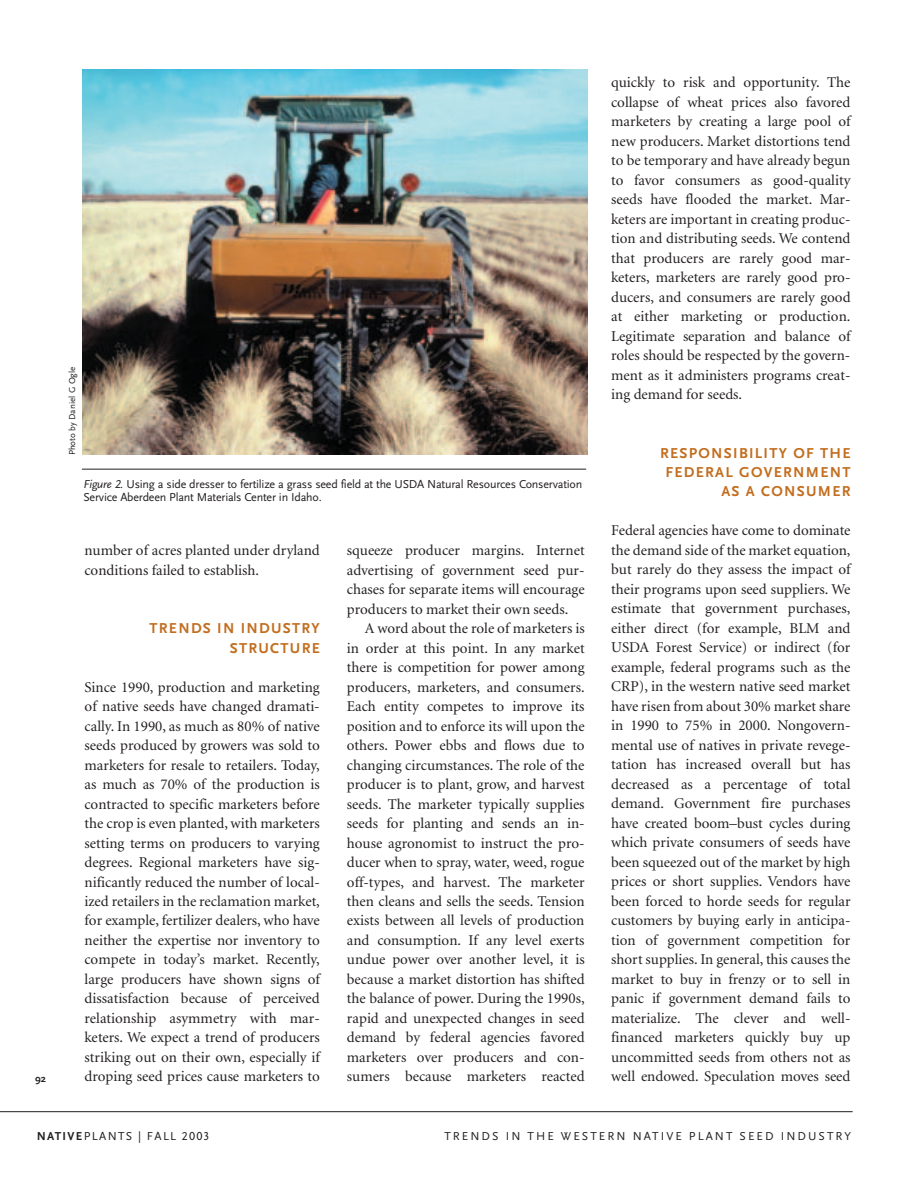
<style>
.page{position:relative;width:918px;height:1188px;background:#fff}
.page>*{position:absolute;margin:0;border:0;box-sizing:border-box;transform-origin:0 0}
.t1{font:15px/19.5px "Minion";color:#231f20;text-align:justify}
.t2{font:700 15px/19.5px "Scala Sans";letter-spacing:.085em;color:#c26e1f;text-align:right}
.t3{font:12px/13.5px "Scala Sans";letter-spacing:-.015em;color:#231f20}
.t4{font:12px "Scala Sans";letter-spacing:.17em;color:#231f20}
.t5{font:12px "Scala Sans";letter-spacing:.115em;color:#231f20}
.t6{font:700 10.5px "Scala Sans";color:#231f20}
.t7{font:9px "Scala Sans";color:#231f20}
.s1{font-style:italic}
.s2{font-family:"Scala Sans Caps";font-style:italic}
.s3{font-weight:700}
.s4{font-family:"Scala Sans Caps"}
</style>
<div class="page">
<hr style="left:0;top:1111px;width:853px;height:1px;background:#231f20">
<img style="left:82px;top:69px;width:505px;height:385px">
<hr style="left:82px;top:469px;width:504px;height:1px;background:#231f20">
<p class="t6" style="left:35px;top:1074px;width:12px">92</p>
<p class="t7" style="left:69px;top:455px;width:90px;rotate:-90deg">Photo by Daniel G Ogle</p>
<p class="t3" style="left:83px;top:478px;width:500px"><span class="s1">Figure</span> <span class="s2">2</span><span class="s1">.</span> Using a side dresser to fertilize a grass seed field at the USDA Natural Resources Conservation<br>Service Aberdeen Plant Materials Center in Idaho.</p>
<p class="t1" style="left:85px;top:542px;width:237px">number of acres planted under dryland conditions failed to establish.</p>
<p class="t2" style="left:150px;top:620px;width:172px">TRENDS IN INDUSTRY<br>STRUCTURE</p>
<p class="t1" style="left:85px;top:678px;width:237px">Since 1990, production and marketing of native seeds have changed dramati&shy;cally. In 1990, as much as 80% of native seeds produced by growers was sold to marketers for resale to retailers. Today, as much as 70% of the production is contracted to specific marketers before the crop is even planted, with marketers setting terms on producers to varying degrees. Regional marketers have sig&shy;nificantly reduced the number of local&shy;ized retailers in the reclamation market, for example, fertilizer dealers, who have neither the expertise nor inventory to compete in today’s market. Recently, large producers have shown signs of dissatisfaction because of perceived relationship asymmetry with mar&shy;keters. We expect a trend of producers striking out on their own, especially if droping seed prices cause marketers to</p>
<p class="t1" style="left:347px;top:542px;width:239px">squeeze producer margins. Internet advertising of government seed pur&shy;chases for separate items will encourage producers to market their own seeds.</p>
<p class="t1" style="left:347px;top:620px;width:239px;text-indent:18px">A word about the role of marketers is in order at this point. In any market there is competition for power among producers, marketers, and consumers.<br>Each entity competes to improve its position and to enforce its will upon the others. Power ebbs and flows due to changing circumstances. The role of the producer is to plant, grow, and harvest seeds. The marketer typically supplies seeds for planting and sends an in&shy;house agronomist to instruct the pro&shy;ducer when to spray, water, weed, rogue off-types, and harvest. The marketer then cleans and sells the seeds. Tension exists between all levels of production and consumption. If any level exerts undue power over another level, it is because a market distortion has shifted the balance of power. During the 1990s, rapid and unexpected changes in seed demand by federal agencies favored marketers over producers and con&shy;sumers because marketers reacted</p>
<p class="t1" style="left:611px;top:74px;width:241px">quickly to risk and opportunity. The collapse of wheat prices also favored marketers by creating a large pool of new producers. Market distortions tend to be temporary and have already begun to favor consumers as good-quality seeds have flooded the market. Mar&shy;keters are important in creating produc&shy;tion and distributing seeds. We contend that producers are rarely good mar&shy;keters, marketers are rarely good pro&shy;ducers, and consumers are rarely good at either marketing or production.<br>Legitimate separation and balance of roles should be respected by the govern&shy;ment as it administers programs creat&shy;ing demand for seeds.</p>
<p class="t2" style="left:660px;top:444px;width:192px">RESPONSIBILITY OF THE<br>FEDERAL GOVERNMENT<br>AS A CONSUMER</p>
<p class="t1" style="left:611px;top:522px;width:241px">Federal agencies have come to dominate the demand side of the market equation, but rarely do they assess the impact of their programs upon seed suppliers. We estimate that government purchases, either direct (for example, BLM and USDA Forest Service) or indirect (for example, federal programs such as the CRP), in the western native seed market have risen from about 30% market share in 1990 to 75% in 2000. Nongovern&shy;mental use of natives in private revege&shy;tation has increased overall but has decreased as a percentage of total demand. Government fire purchases have created boom–bust cycles during which private consumers of seeds have been squeezed out of the market by high prices or short supplies. Vendors have been forced to horde seeds for regular customers by buying early in anticipa&shy;tion of government competition for short supplies. In general, this causes the market to buy in frenzy or to sell in panic if government demand fails to materialize. The clever and well&shy;financed marketers quickly buy up uncommitted seeds from others not as well endowed. Speculation moves seed</p>
<p class="t5" style="left:37px;top:1131px;width:174px"><span class="s3">NATIVE</span>PLANTS | FALL <span class="s4">2003</span></p>
<p class="t4" style="left:444px;top:1131px;width:408px">TRENDS IN THE WESTERN NATIVE PLANT SEED INDUSTRY</p>
</div>
